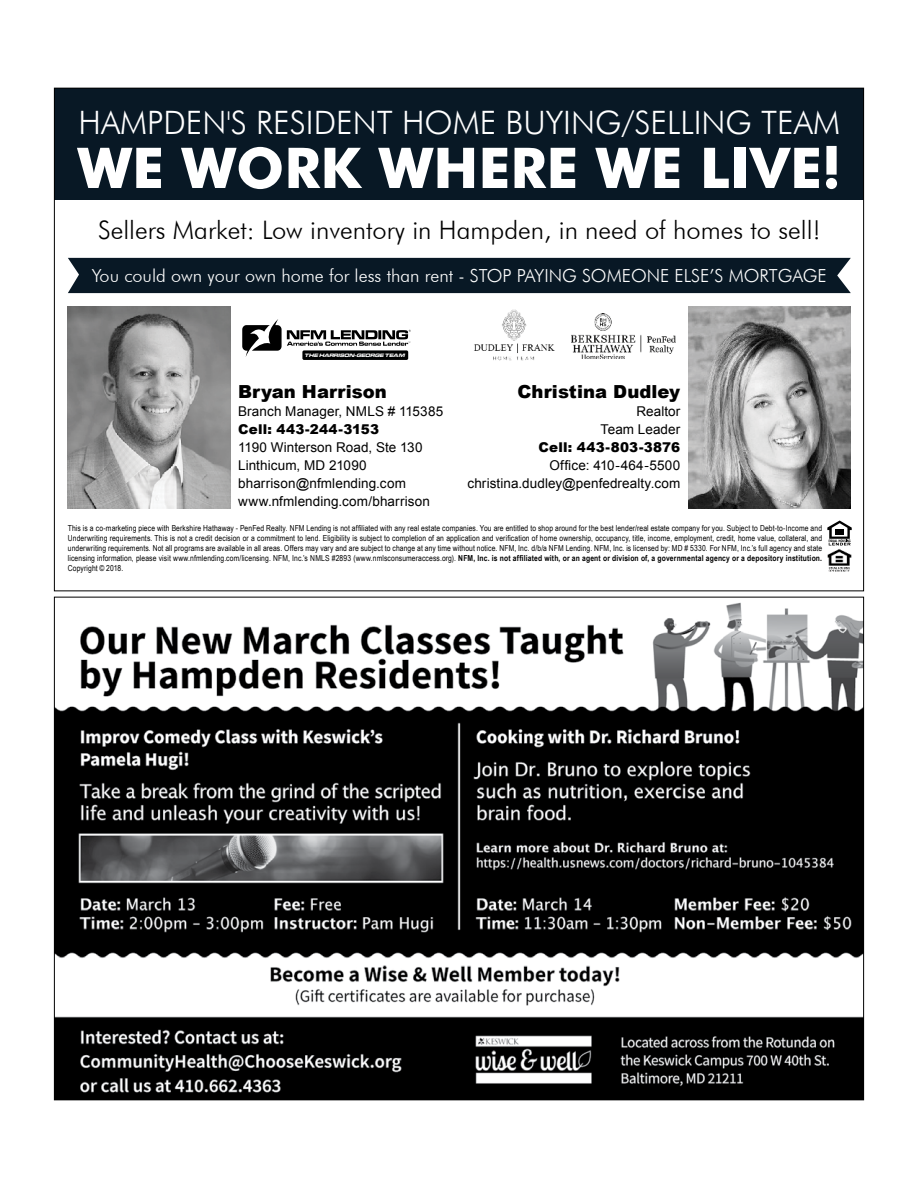
<style>
.page{position:relative;width:918px;height:1188px;background:#fff}
.page>*{position:absolute;margin:0;border:0;box-sizing:border-box;transform-origin:0 0}
.t1{font:700 56.25px "Futura BT";color:#fff}
.t2{font:300 32.25px "Futura BT";color:#fff}
.t3{font:300 25.5px "Futura BT";color:#000}
.t4{font:300 18px "Futura BT";color:#fff}
.t5{font:900 18px "Arial";letter-spacing:.005em;color:#000}
.t6{font:13.5px/18px "Arial";letter-spacing:.005em;color:#000;text-align:right}
.t7{font:900 13.5px "Arial";letter-spacing:.02em;color:#000}
.t8{font:8.25px/9.9px "Arial Narrow";letter-spacing:.015em;color:#000;text-align:justify}
.t9{font:italic 700 expanded 5.1px "Microgramma DOT";color:#fff}
.s1{font-weight:700}
</style>
<div class="page">
<div style="left:54px;top:88px;width:810px;height:111px;background:#081825"></div>
<svg style="left:828px;top:520px;width:23px;height:26px"></svg>
<svg style="left:827px;top:521px;width:25px;height:24px"></svg>
<img style="left:474px;top:309px;width:81px;height:52px">
<img style="left:572px;top:313px;width:104px;height:45px">
<img style="left:68px;top:307px;width:162px;height:202px">
<img style="left:688px;top:307px;width:163px;height:202px">
<div style="left:68px;top:258px;width:783px;height:35px;background:#081825"></div>
<svg style="left:242px;top:319px;width:169px;height:38px"></svg>
<div style="left:302px;top:350px;width:106px;height:10px;background:#000101;border-radius:2px"></div>
<img style="left:828px;top:549px;width:24px;height:23px">
<img style="left:56px;top:602px;width:806px;height:496px">
<h2 class="t2" style="left:79px;top:103px;width:763px">HAMPDEN'S RESIDENT HOME BUYING/SELLING TEAM</h2>
<h1 class="t1" style="left:77px;top:134px;width:765px">WE WORK WHERE WE LIVE!</h1>
<h3 class="t3" style="left:98px;top:214px;width:724px">Sellers Market: Low inventory in Hampden, in need of homes to sell!</h3>
<h3 class="t4" style="left:92px;top:265px;width:737px">You could own your own home for less than rent - STOP PAYING SOMEONE ELSE’S MORTGAGE</h3>
<p class="t9" style="left:305px;top:352px;width:103px">THE HARRISON-GEORGE TEAM</p>
<h3 class="t5" style="left:238px;top:379px;width:150px">Bryan Harrison</h3>
<h3 class="t6" style="left:238px;top:403px;width:207px">Branch Manager, NMLS # 115385</h3>
<h3 class="t7" style="left:238px;top:420px;width:142px">Cell: 443-244-3153</h3>
<h3 class="t6" style="left:238px;top:439px;width:193px;text-align:left">1190 Winterson Road, Ste 130<br>Linthicum, MD 21090 bharrison@nfmlending.com www.nfmlending.com/bharrison</h3>
<h3 class="t5" style="left:518px;top:379px;width:164px">Christina Dudley</h3>
<h3 class="t6" style="left:601px;top:403px;width:81px">Realtor<br>Team Leader</h3>
<h3 class="t7" style="left:539px;top:438px;width:143px">Cell: 443-803-3876</h3>
<h3 class="t6" style="left:467px;top:457px;width:214px">Office: 410-464-5500 christina.dudley@penfedrealty.com</h3>
<p class="t8" style="left:68px;top:523px;width:756px">This is a co-marketing piece with Berkshire Hathaway - PenFed Realty. NFM Lending is not affiliated with any real estate companies. You are entitled to shop around for the best lender/real estate company for you. Subject to Debt-to-Income and Underwriting requirements. This is not a credit decision or a commitment to lend. Eligibility is subject to completion of an application and verification of home ownership, occupancy, title, income, employment, credit, home value, collateral, and underwriting requirements. Not all programs are available in all areas. Offers may vary and are subject to change at any time without notice. NFM, Inc. d/b/a NFM Lending. NFM, Inc. is licensed by: MD # 5330. For NFM, Inc.’s full agency and state licensing information, please visit www.nfmlending.com/licensing. NFM, Inc.’s NMLS #2893 (www.nmlsconsumeraccess.org). <span class="s1">NFM, Inc. is not affiliated with, or an agent or division of, a governmental agency or a depository institution.<br></span>Copyright © 2018.</p>
</div>
